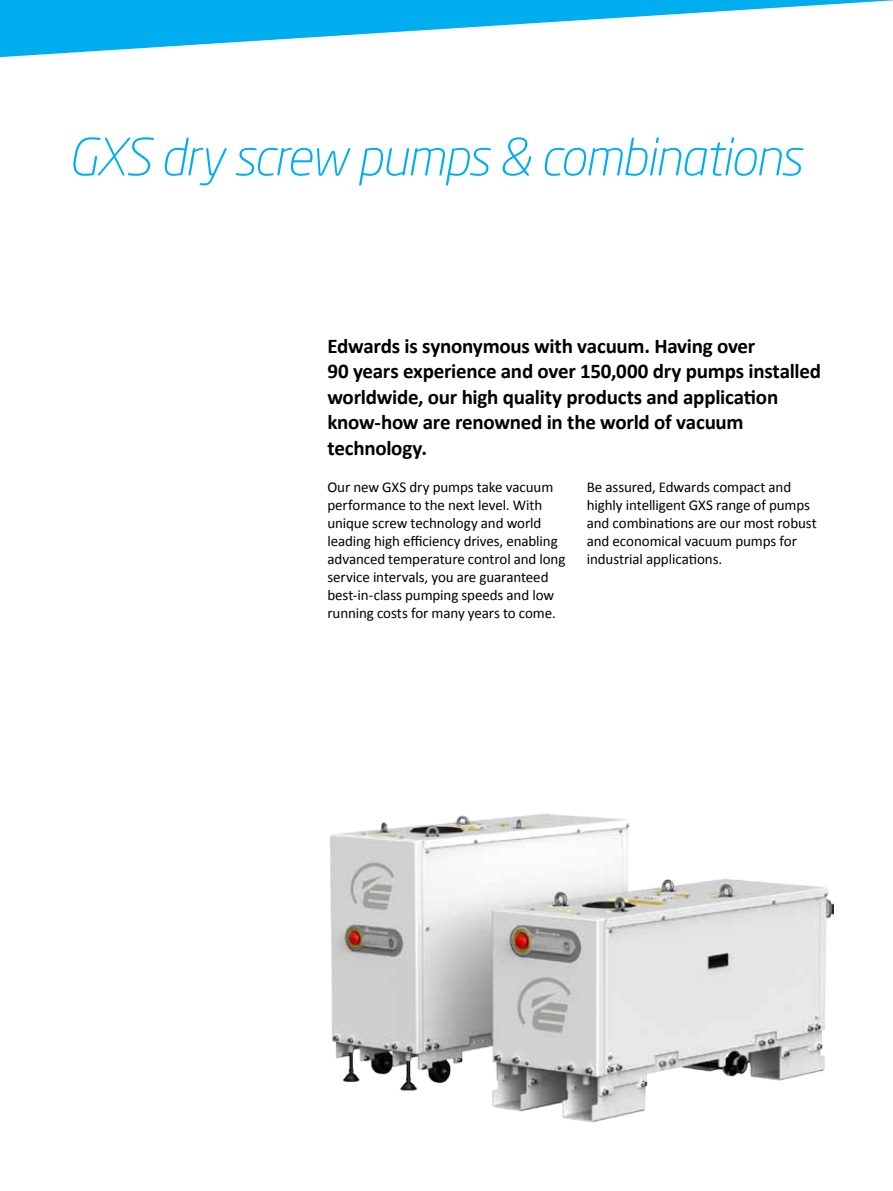
<style>
.page{position:relative;width:893px;height:1191px;background:#fff}
.page>*{position:absolute;margin:0;border:0;box-sizing:border-box;transform-origin:0 0}
.t1{font:italic 300 51px "Neo Sans Std";letter-spacing:-.03em;color:#00aeef}
.t2{font:700 21px/25.5px "Calibri";letter-spacing:-.015em;color:#000}
.t3{font:15px/18px "Calibri";letter-spacing:-.005em;color:#000}
</style>
<div class="page">
<svg style="left:0;top:0;width:893px;height:58px"></svg>
<img style="left:330px;top:813px;width:503px;height:310px">
<h1 class="t1" style="left:68px;top:126px;width:28px">GXS</h1>
<h1 class="t1" style="left:160px;top:126px;width:645px">dry screw pumps &amp; combinations</h1>
<h2 class="t2" style="left:327px;top:333px;width:495px">Edwards is synonymous with vacuum. Having over<br>90 years experience and over 150,000 dry pumps installed worldwide, our high quality products and application know-how are renowned in the world of vacuum technology.</h2>
<p class="t3" style="left:327px;top:478px;width:240px">Our new GXS dry pumps take vacuum performance to the next level. With unique screw technology and world leading high efficiency drives, enabling advanced temperature control and long service intervals, you are guaranteed best-in-class pumping speeds and low running costs for many years to come.</p>
<p class="t3" style="left:587px;top:478px;width:231px">Be assured, Edwards compact and highly intelligent GXS range of pumps and combinations are our most robust and economical vacuum pumps for industrial applications.</p>
</div>
